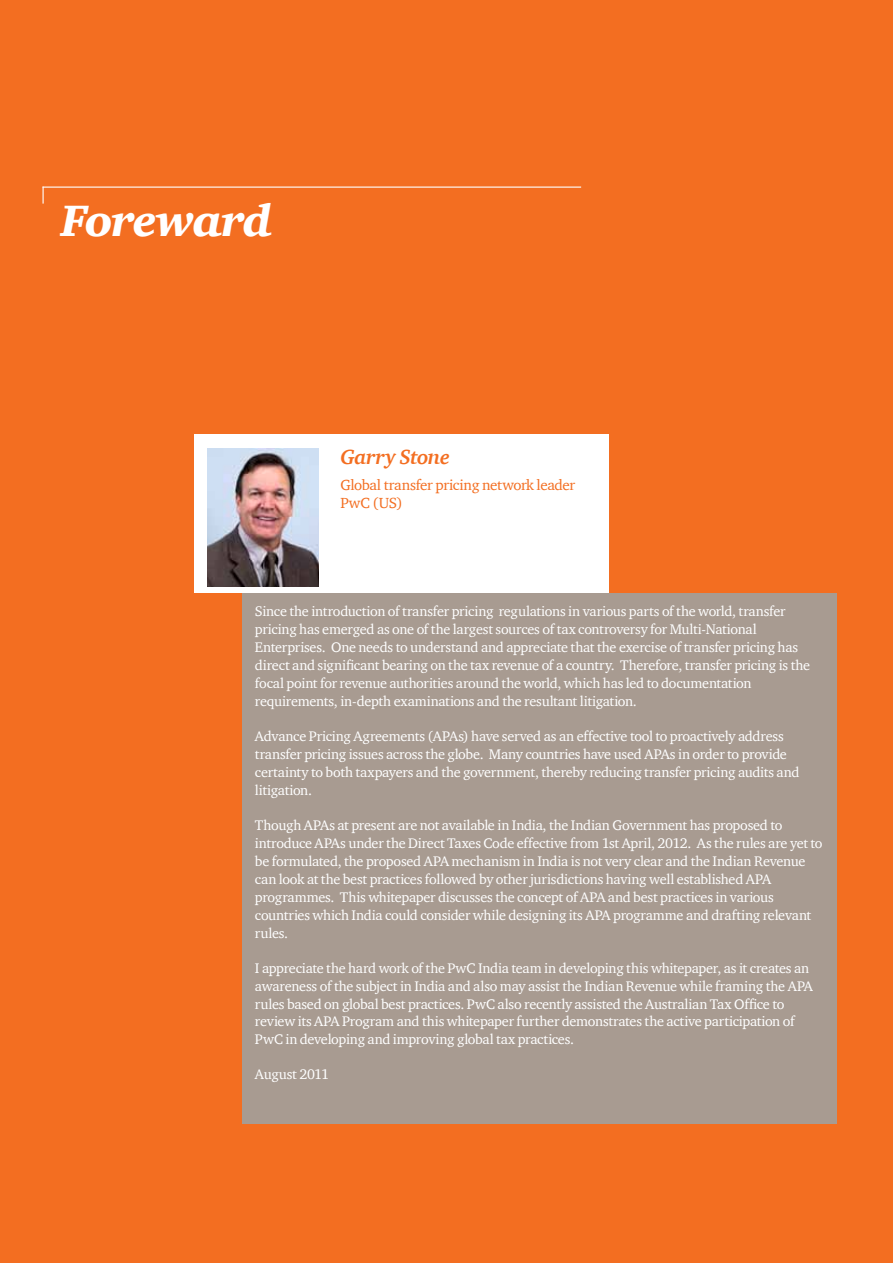
<style>
.page{position:relative;width:893px;height:1263px;background:#f36e21}
.page>*{position:absolute;margin:0;border:0;box-sizing:border-box;transform-origin:0 0}
.t1{font:italic 900 45px "ITC Charter Com";letter-spacing:-.025em;color:#fff}
.t2{font:italic 700 21px "ITC Charter Com";letter-spacing:-.02em;color:#f36e21}
.t3{font:15px/18px "ITC Charter Com";letter-spacing:-.025em;color:#f36e21}
.t4{font:14.25px/18px "ITC Charter Com";letter-spacing:-.015em;color:#fff}
</style>
<div class="page">
<svg style="left:43px;top:188px;width:1px;height:16px"></svg>
<hr style="left:43px;top:187px;width:538px;height:1px;background:#fff">
<div style="left:242px;top:593px;width:594px;height:530px;background:#a89b91"></div>
<div style="left:194px;top:434px;width:415px;height:159px;background:#fff"></div>
<img style="left:208px;top:448px;width:110px;height:139px">
<h1 class="t1" style="left:61px;top:193px;width:213px">Foreward</h1>
<h2 class="t2" style="left:340px;top:444px;width:111px">Garry Stone</h2>
<p class="t3" style="left:340px;top:476px;width:236px">Global transfer pricing network leader<br>PwC (US)</p>
<p class="t4" style="left:255px;top:602px;width:557px">Since the introduction of transfer pricing regulations in various parts of the world, transfer pricing has emerged as one of the largest sources of tax controversy for Multi-National Enterprises. One needs to understand and appreciate that the exercise of transfer pricing has direct and significant bearing on the tax revenue of a country. Therefore, transfer pricing is the focal point for revenue authorities around the world, which has led to documentation requirements, in-depth examinations and the resultant litigation.</p>
<p class="t4" style="left:255px;top:727px;width:546px">Advance Pricing Agreements (APAs) have served as an effective tool to proactively address transfer pricing issues across the globe. Many countries have used APAs in order to provide certainty to both taxpayers and the government, thereby reducing transfer pricing audits and litigation.</p>
<p class="t4" style="left:255px;top:816px;width:569px">Though APAs at present are not available in India, the Indian Government has proposed to introduce APAs under the Direct Taxes Code effective from 1st April, 2012. As the rules are yet to be formulated, the proposed APA mechanism in India is not very clear and the Indian Revenue can look at the best practices followed by other jurisdictions having well established APA programmes. This whitepaper discusses the concept of APA and best practices in various countries which India could consider while designing its APA programme and drafting relevant rules.</p>
<p class="t4" style="left:255px;top:959px;width:560px">I appreciate the hard work of the PwC India team in developing this whitepaper, as it creates an awareness of the subject in India and also may assist the Indian Revenue while framing the APA rules based on global best practices. PwC also recently assisted the Australian Tax Office to review its APA Program and this whitepaper further demonstrates the active participation of PwC in developing and improving global tax practices.</p>
<p class="t4" style="left:255px;top:1065px;width:76px">August 2011</p>
</div>
